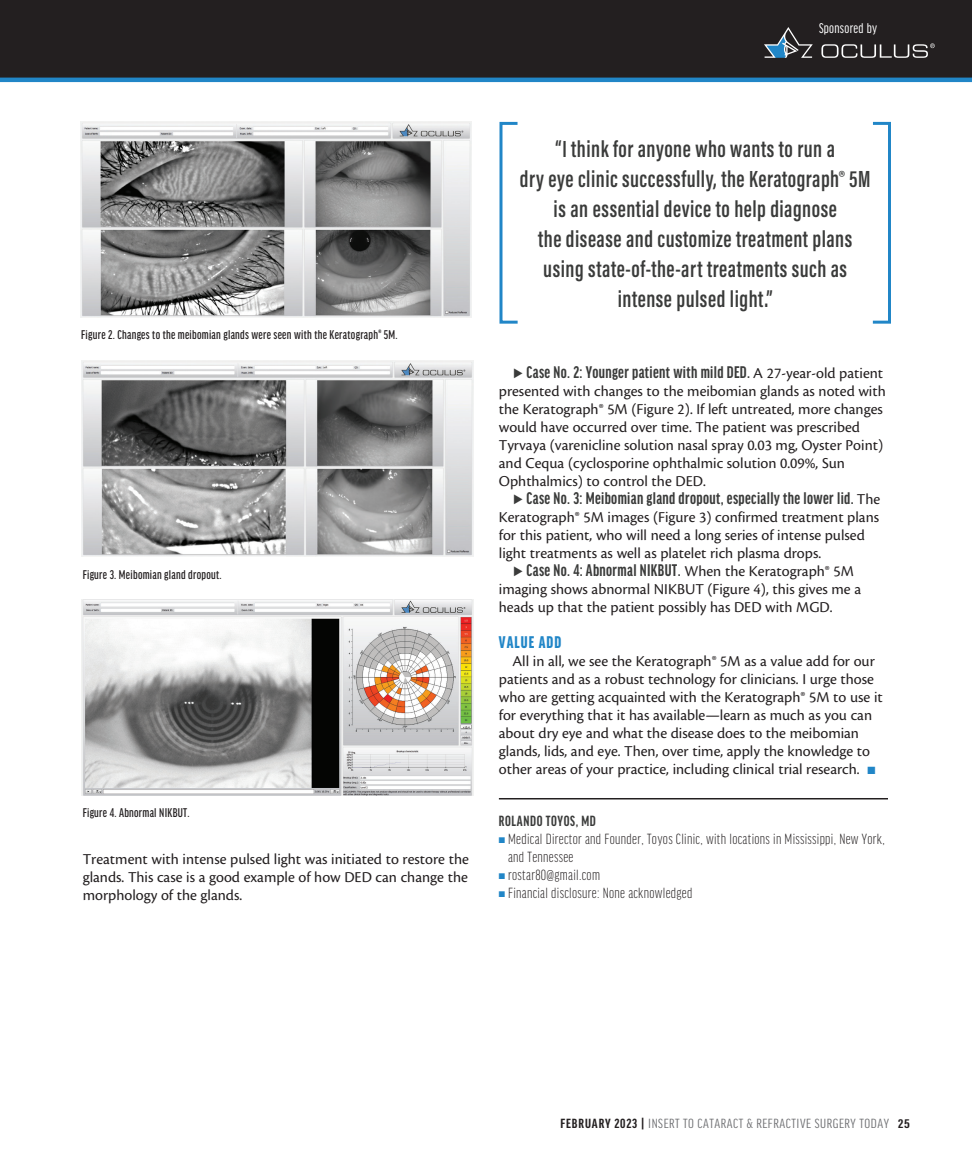
<style>
.page{position:relative;width:972px;height:1161px;background:#fff}
.page>*{position:absolute;margin:0;border:0;box-sizing:border-box;transform-origin:0 0}
.pullquote{font:600 24px/30px "Acumin Pro Extra Cond";letter-spacing:.02em;color:#3a3b3a;text-align:center}
.body{font:700 extra-condensed 18px "Good Headline Pro";letter-spacing:.02em;color:#3a3b3a}
.subhead{font:900 extra-condensed 18px "Good Headline Pro";letter-spacing:.06em;color:#2186c7}
.body-2{font:15.75px/18px "Cronos Pro";color:#231f20}
.bio_info{font:300 extra-condensed 15.75px/18px "Good Headline Pro";letter-spacing:.02em;color:#231f20}
.bio_name{font:700 extra-condensed 15.75px "Good Headline Pro";letter-spacing:.04em;color:#3a3b3a}
.t1{font:15px "Good Headline Pro X Cond News";letter-spacing:.02em;color:#fff}
.t2{font:extra-condensed 14.1px "Good Headline Pro";letter-spacing:.035em;color:#6c6d70;scale:1.11 1}
.t3{font:500 extra-condensed 13.5px "Good Headline Pro";letter-spacing:.02em;color:#231f20}
.s1{font-family:"Cronos Pro";font-weight:400;font-stretch:normal;font-size:15.75px;color:#231f20}
.s2{color:#2186c7}
.s3{font-weight:700;color:#231f20}
.s4{font-family:"Acumin Pro Extra Cond";font-weight:700;font-stretch:normal;font-size:13.35px;color:#231f20}
</style>
<div class="page">
<div style="left:0;top:0;width:972px;height:79px;background:#231f20"></div>
<hr style="left:0;top:78px;width:972px;height:4px;background:#2186c7">
<svg style="left:764px;top:27px;width:49px;height:31px"></svg>
<svg style="left:821px;top:43px;width:114px;height:15px"></svg>
<hr style="left:499px;top:798px;width:389px;height:1px;background:#231f20">
<img style="left:80px;top:122px;width:392px;height:196px">
<img style="left:82px;top:361px;width:391px;height:196px">
<div style="left:871px;top:122px;width:20px;height:202px;border:3px solid #2186c7"></div>
<div style="left:499px;top:122px;width:20px;height:202px;border:3px solid #2186c7"></div>
<img style="left:82px;top:599px;width:391px;height:197px">
<p class="t1" style="left:819px;top:20px;width:60px">Sponsored by</p>
<p class="t3" style="left:81px;top:328px;width:318px">Figure 2. Changes to the meibomian glands were seen with the Keratograph® 5M.</p>
<p class="t3" style="left:83px;top:568px;width:141px">Figure 3. Meibomian gland dropout.</p>
<p class="t3" style="left:83px;top:806px;width:109px">Figure 4. Abnormal NIKBUT.</p>
<p class="body-2" style="left:83px;top:850px;width:388px;text-align:justify">Treatment with intense pulsed light was initiated to restore the glands. This case is a good example of how DED can change the morphology of the glands.</p>
<p class="pullquote" style="left:520px;top:134px;width:352px">“I think for anyone who wants to run a<br>dry eye clinic successfully, the Keratograph® 5M is an essential device to help diagnose<br>the disease and customize treatment plans using state-of-the-art treatments such as intense pulsed light.”</p>
<p class="body" style="left:527px;top:363px;width:358px">Case No. 2: Younger patient with mild DED. <span class="s1">A 27-year-old patient</span></p>
<p class="body-2" style="left:499px;top:382px;width:388px">presented with changes to the meibomian glands as noted with the Keratograph® 5M (Figure 2). If left untreated, more changes would have occurred over time. The patient was prescribed Tyrvaya (varenicline solution nasal spray 0.03 mg, Oyster Point) and Cequa (cyclosporine ophthalmic solution 0.09%, Sun Ophthalmics) to control the DED.</p>
<p class="body" style="left:527px;top:489px;width:355px">Case No. 3: Meibomian gland dropout, especially the lower lid. <span class="s1">The</span></p>
<p class="body-2" style="left:499px;top:508px;width:382px">Keratograph® 5M images (Figure 3) confirmed treatment plans for this patient, who will need a long series of intense pulsed light treatments as well as platelet rich plasma drops.</p>
<p class="body" style="left:527px;top:561px;width:329px">Case No. 4: Abnormal NIKBUT. <span class="s1">When the Keratograph® 5M</span></p>
<p class="body-2" style="left:499px;top:580px;width:364px">imaging shows abnormal NIKBUT (Figure 4), this gives me a heads up that the patient possibly has DED with MGD.</p>
<p class="subhead" style="left:499px;top:633px;width:64px">VALUE ADD</p>
<p class="body-2" style="left:499px;top:652px;width:385px;text-indent:14px">All in all, we see the Keratograph® 5M as a value add for our patients and as a robust technology for clinicians. I urge those who are getting acquainted with the Keratograph® 5M to use it for everything that it has available—learn as much as you can about dry eye and what the disease does to the meibomian glands, lids, and eye. Then, over time, apply the knowledge to other areas of your practice, including clinical trial research. <span class="s2">■</span></p>
<p class="bio_name" style="left:499px;top:814px;width:98px">ROLANDO TOYOS, MD</p>
<p class="bio_info" style="left:508px;top:831px;width:378px;text-indent:-9px"><span class="s2">■</span> Medical Director and Founder, Toyos Clinic, with locations in Mississippi, New York, and Tennessee</p>
<p class="bio_info" style="left:499px;top:867px;width:103px"><span class="s2">■</span> rostar80@gmail.com</p>
<p class="bio_info" style="left:499px;top:885px;width:195px"><span class="s2">■</span> Financial disclosure: None acknowledged</p>
<p class="t2" style="left:560px;top:1117px;width:316px"><span class="s3">FEBRUARY 2023 |</span> INSERT TO CATARACT &amp; REFRACTIVE SURGERY TODAY <span class="s4">25</span></p>
</div>
